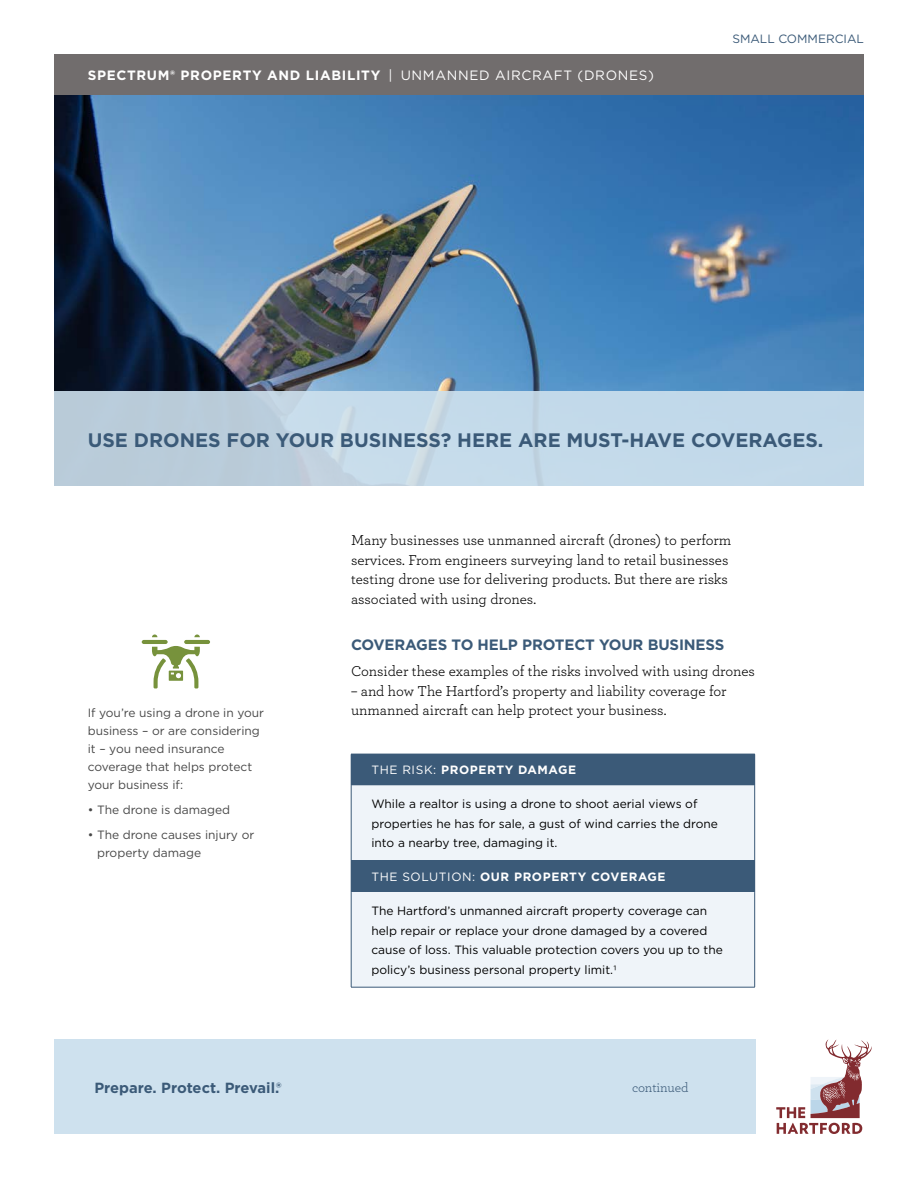
<style>
.page{position:relative;width:918px;height:1188px;background:#fff}
.page>*{position:absolute;margin:0;border:0;box-sizing:border-box;transform-origin:0 0}
.t1{font:700 19.5px "Gotham";color:#3b5a78}
.t2{font:15px/19.5px "Archer";color:#000}
.t3{font:700 15px "Gotham";letter-spacing:-.01em;color:#3b5a78}
.t4{font:700 14.7px "Gotham";color:#3b5a78}
.t5{font:700 13.5px "Gotham";letter-spacing:.05em;color:#fff}
.t6{font:13.5px "Archer";letter-spacing:-.01em;color:#3b5a78}
.t7{font:12px/19.5px "Gotham";color:#000}
.t8{font:12px/18px "Gotham";color:#484848}
.t9{font:700 12px "Gotham";letter-spacing:.05em;color:#fff}
.t10{font:12px "Gotham";color:#3b5a78}
.s1{font-weight:400}
</style>
<div class="page">
<svg style="left:152px;top:634px;width:5px;height:3px"></svg>
<svg style="left:194px;top:634px;width:6px;height:3px"></svg>
<hr style="left:184px;top:640px;width:26px;height:4px;background:#77923c;border-radius:2px">
<hr style="left:142px;top:640px;width:26px;height:4px;background:#77923c;border-radius:2px">
<svg style="left:152px;top:646px;width:48px;height:43px"></svg>
<img style="left:54px;top:94px;width:810px;height:298px">
<div style="left:54px;top:392px;width:810px;height:94px;background:linear-gradient(to right,#bccddb,#c6deef)"></div>
<div style="left:351px;top:754px;width:404px;height:31px;background:#3b5a78"></div>
<div style="left:352px;top:785px;width:402px;height:202px;background:#eff4f9"></div>
<div style="left:351px;top:861px;width:404px;height:31px;background:#3b5a78"></div>
<hr style="left:754px;top:785px;width:1px;height:76px;background:#3b5a78">
<hr style="left:754px;top:892px;width:1px;height:95px;background:#3b5a78">
<hr style="left:351px;top:785px;width:1px;height:76px;background:#3b5a78">
<hr style="left:351px;top:892px;width:1px;height:95px;background:#3b5a78">
<hr style="left:351px;top:987px;width:404px;height:1px;background:#3b5a78">
<div style="left:54px;top:54px;width:810px;height:40px;background:#716d6d"></div>
<div style="left:54px;top:1040px;width:702px;height:94px;background:#cee1ee"></div>
<svg style="left:776px;top:1039px;width:96px;height:95px"></svg>
<p class="t5" style="left:88px;top:66px;width:568px">SPECTRUM® PROPERTY AND LIABILITY <span class="s1">| UNMANNED AIRCRAFT (DRONES)</span></p>
<p class="t10" style="left:732px;top:31px;width:133px">SMALL COMMERCIAL</p>
<h1 class="t1" style="left:88px;top:427px;width:737px">USE DRONES FOR YOUR BUSINESS? HERE ARE MUST-HAVE COVERAGES.</h1>
<p class="t8" style="left:88px;top:704px;width:178px">If you’re using a drone in your business – or are considering it – you need insurance coverage that helps protect your business if:</p>
<p class="t8" style="left:88px;top:800px;width:144px">• The drone is damaged</p>
<p class="t8" style="left:97px;top:825px;width:159px;text-indent:-9px">• The drone causes injury or property damage</p>
<p class="t2" style="left:351px;top:530px;width:382px">Many businesses use unmanned aircraft (drones) to perform services. From engineers surveying land to retail businesses testing drone use for delivering products. But there are risks associated with using drones.</p>
<p class="t3" style="left:351px;top:635px;width:375px">COVERAGES TO HELP PROTECT YOUR BUSINESS</p>
<p class="t2" style="left:351px;top:661px;width:406px">Consider these examples of the risks involved with using drones</p>
<p class="t2" style="left:351px;top:681px;width:377px">– and how The Hartford’s property and liability coverage for unmanned aircraft can help protect your business.</p>
<p class="t9" style="left:371px;top:762px;width:206px"><span class="s1">THE RISK:</span> PROPERTY DAMAGE</p>
<p class="t7" style="left:371px;top:794px;width:348px">While a realtor is using a drone to shoot aerial views of properties he has for sale, a gust of wind carries the drone into a nearby tree, damaging it.</p>
<p class="t9" style="left:371px;top:869px;width:296px"><span class="s1">THE SOLUTION:</span> OUR PROPERTY COVERAGE</p>
<p class="t7" style="left:371px;top:901px;width:353px">The Hartford’s unmanned aircraft property coverage can help repair or replace your drone damaged by a covered cause of loss. This valuable protection covers you up to the policy’s business personal property limit.1</p>
<p class="t4" style="left:94px;top:1078px;width:189px">Prepare. Protect. Prevail.®</p>
<p class="t6" style="left:632px;top:1078px;width:58px">continued</p>
</div>
